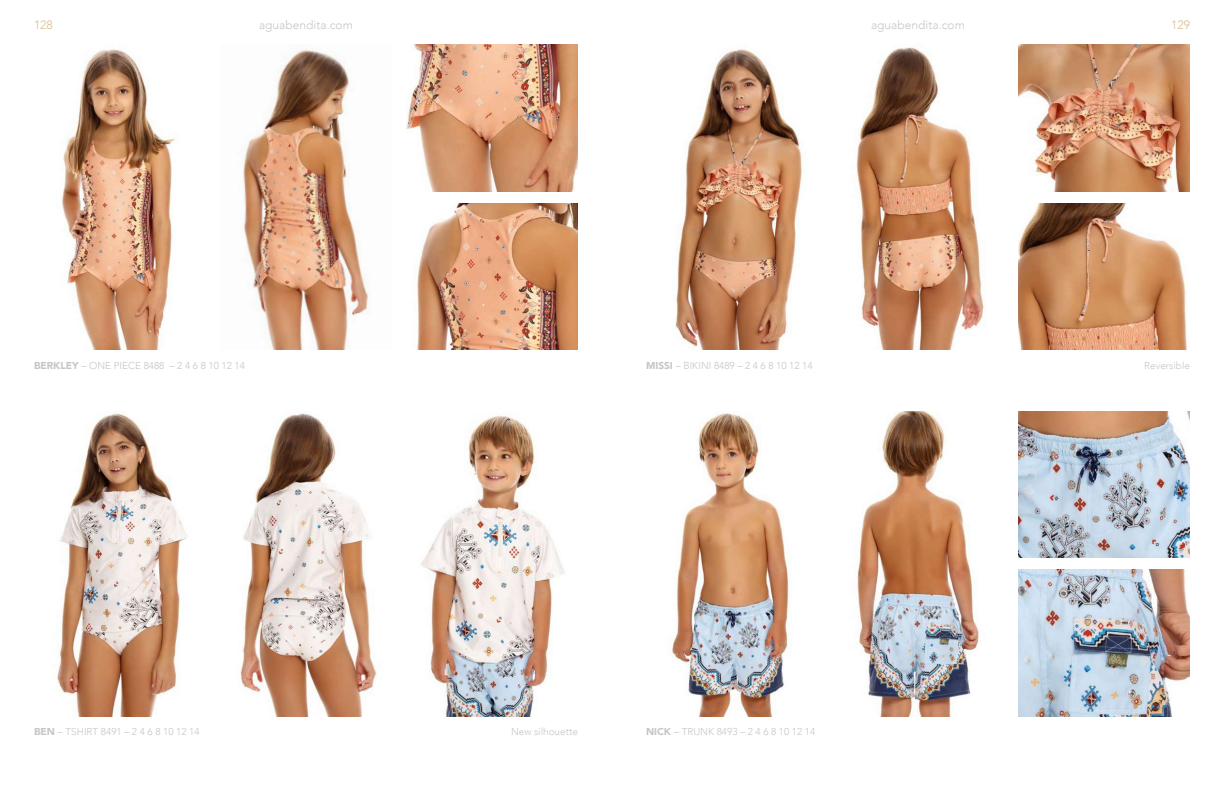
<style>
.page{position:relative;width:1224px;height:792px;background:#fff}
.page>*{position:absolute;margin:0;border:0;box-sizing:border-box;transform-origin:0 0}
.t1{font:300 12px "Avenir";color:#c6c6c6}
.t2{font:300 12px "Avenir";color:#dbbc8c}
.t3{font:300 10px "Avenir";color:#c6c6c6}
.s1{font-weight:900}
</style>
<div class="page">
<img style="left:240px;top:413px;width:137px;height:303px">
<img style="left:56px;top:413px;width:131px;height:303px">
<img style="left:421px;top:415px;width:144px;height:301px">
<img style="left:417px;top:203px;width:161px;height:147px">
<img style="left:406px;top:45px;width:172px;height:146px">
<img style="left:242px;top:48px;width:129px;height:302px">
<img style="left:60px;top:49px;width:116px;height:301px">
<img style="left:857px;top:411px;width:122px;height:305px">
<img style="left:1018px;top:411px;width:172px;height:147px">
<img style="left:1018px;top:570px;width:172px;height:146px">
<img style="left:672px;top:413px;width:118px;height:303px">
<img style="left:1018px;top:203px;width:170px;height:147px">
<img style="left:1018px;top:45px;width:172px;height:146px">
<img style="left:856px;top:47px;width:130px;height:303px">
<img style="left:675px;top:48px;width:131px;height:302px">
<p class="t2" style="left:34px;top:18px;width:20px">128</p>
<p class="t1" style="left:259px;top:18px;width:95px">aguabendita.com</p>
<p class="t1" style="left:871px;top:18px;width:95px">aguabendita.com</p>
<p class="t2" style="left:1171px;top:18px;width:20px">129</p>
<p class="t3" style="left:34px;top:359px;width:212px"><span class="s1">BERKLEY</span> – ONE PIECE 8488 – 2 4 6 8 10 12 14</p>
<p class="t3" style="left:646px;top:359px;width:168px"><span class="s1">MISSI</span> – BIKINI 8489 – 2 4 6 8 10 12 14</p>
<p class="t3" style="left:1144px;top:359px;width:47px">Reversible</p>
<p class="t3" style="left:34px;top:726px;width:167px"><span class="s1">BEN</span> – TSHIRT 8491 – 2 4 6 8 10 12 14</p>
<p class="t3" style="left:511px;top:726px;width:68px">New silhouette</p>
<p class="t3" style="left:646px;top:726px;width:171px"><span class="s1">NICK</span> – TRUNK 8493 – 2 4 6 8 10 12 14</p>
</div>
